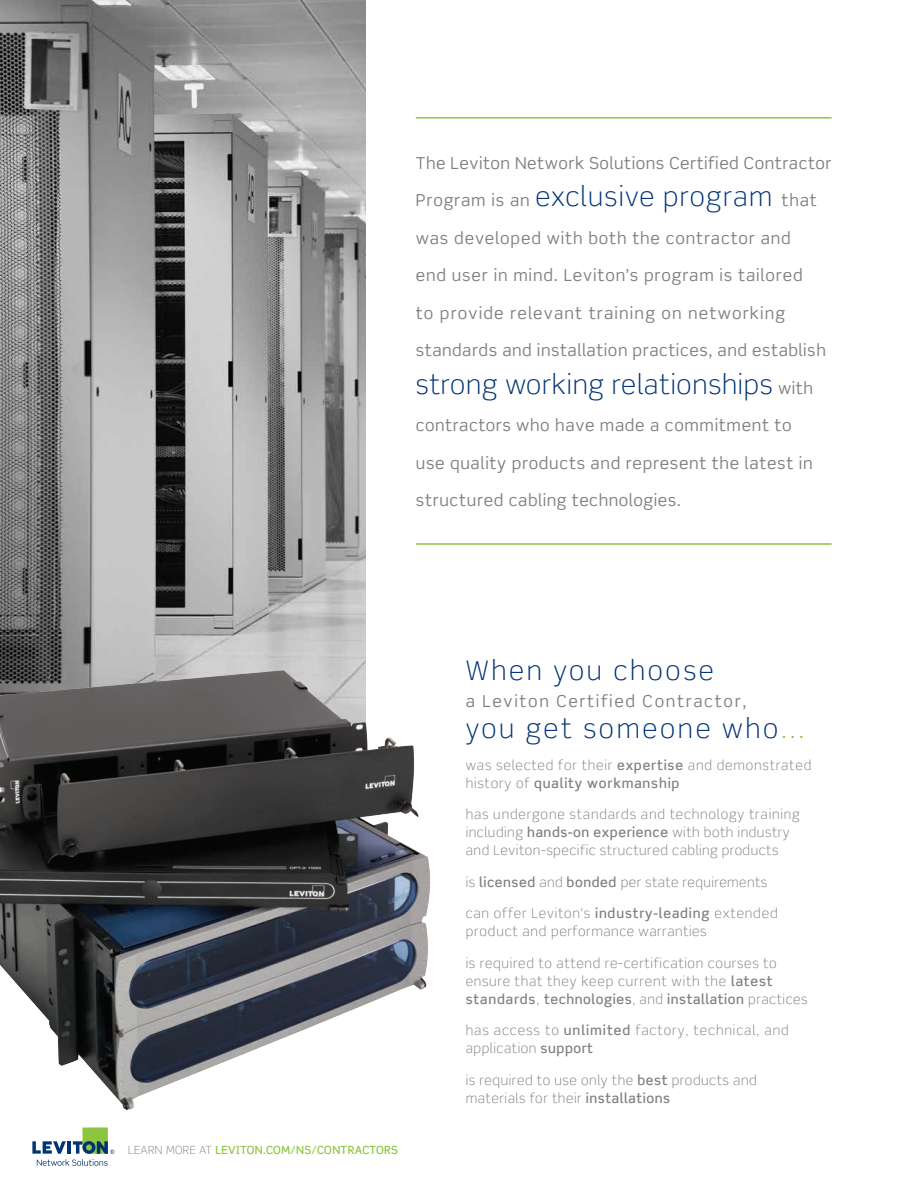
<style>
.page{position:relative;width:918px;height:1188px;background:#fff}
.page>*{position:absolute;margin:0;border:0;box-sizing:border-box;transform-origin:0 0}
.t1{font:300 27px "Scene";letter-spacing:.1em;color:#013374}
.t2{font:300 27px "Scene";letter-spacing:.05em;color:#013374}
.t3{font:300 27px "Scene";letter-spacing:.03em;color:#013374}
.t4{font:16.5px "Scene";letter-spacing:.04em;color:#808083}
.t5{font:16.5px "Scene";letter-spacing:.07em;color:#808083}
.t6{font:16.5px "Scene";letter-spacing:.1em;color:#808083}
.t7{font:300 13.5px/18px "Scene";letter-spacing:.05em;color:#808083}
.t8{font:300 13.5px/18px "Scene";letter-spacing:.07em;color:#808083}
.t9{font:300 13.5px "Scene";letter-spacing:.03em;color:#808083}
.t10{font:500 11.25px "Scene Alt";letter-spacing:.03em;color:#8bc63e}
.s1{font-weight:400;font-size:16.5px;color:#808083}
.s2{font-weight:300;color:#808083}
.s3{color:#8bc63e}
.s4{font-weight:500}
</style>
<div class="page">
<svg style="left:32px;top:1127px;width:82px;height:39px"></svg>
<img style="left:0;top:0;width:366px;height:671px">
<img style="left:0;top:671px;width:431px;height:439px">
<hr style="left:416px;top:117px;width:416px;height:2px;background:#8bc63e">
<hr style="left:416px;top:543px;width:416px;height:2px;background:#8bc63e">
<p class="t4" style="left:416px;top:153px;width:417px">The Leviton Network Solutions Certified Contractor</p>
<p class="t2" style="left:416px;top:180px;width:403px"><span class="s1">Program is an</span> exclusive program <span class="s1">that</span></p>
<p class="t4" style="left:416px;top:228px;width:377px">was developed with both the contractor and</p>
<p class="t4" style="left:416px;top:265px;width:388px">end user in mind. Leviton’s program is tailored</p>
<p class="t5" style="left:416px;top:303px;width:371px">to provide relevant training on networking</p>
<p class="t4" style="left:416px;top:340px;width:412px">standards and installation practices, and establish</p>
<p class="t3" style="left:416px;top:368px;width:399px">strong working relationships <span class="s1">with</span></p>
<p class="t4" style="left:416px;top:415px;width:377px">contractors who have made a commitment to</p>
<p class="t4" style="left:416px;top:453px;width:398px">use quality products and represent the latest in</p>
<p class="t4" style="left:416px;top:490px;width:267px">structured cabling technologies.</p>
<p class="t10" style="left:128px;top:1143px;width:271px"><span class="s2">LEARN MORE AT</span> LEVITON.COM/NS/CONTRACTORS</p>
<p class="t1" style="left:466px;top:654px;width:250px">When you choose</p>
<p class="t6" style="left:466px;top:690px;width:282px">a Leviton Certified Contractor,</p>
<p class="t1" style="left:466px;top:712px;width:340px">you get someone who<span class="s3">...</span></p>
<p class="t7" style="left:466px;top:756px;width:347px">was selected for their <span class="s4">expertise</span> and demonstrated history of <span class="s4">quality workmanship</span></p>
<p class="t7" style="left:466px;top:805px;width:336px">has undergone standards and technology training including <span class="s4">hands-on experience</span> with both industry and Leviton-specific structured cabling products</p>
<p class="t9" style="left:466px;top:874px;width:303px">is <span class="s4">licensed</span> and <span class="s4">bonded</span> per state requirements</p>
<p class="t7" style="left:466px;top:904px;width:313px">can offer Leviton's <span class="s4">industry-leading</span> extended product and performance warranties</p>
<p class="t7" style="left:466px;top:954px;width:343px">is required to attend re-certification courses to ensure that they keep current with the <span class="s4">latest standards</span>, <span class="s4">technologies</span>, and <span class="s4">installation</span> practices</p>
<p class="t8" style="left:466px;top:1021px;width:325px">has access to <span class="s4">unlimited</span> factory, technical, and application <span class="s4">support</span></p>
<p class="t7" style="left:466px;top:1071px;width:293px">is required to use only the <span class="s4">best</span> products and materials for their <span class="s4">installations</span></p>
</div>
